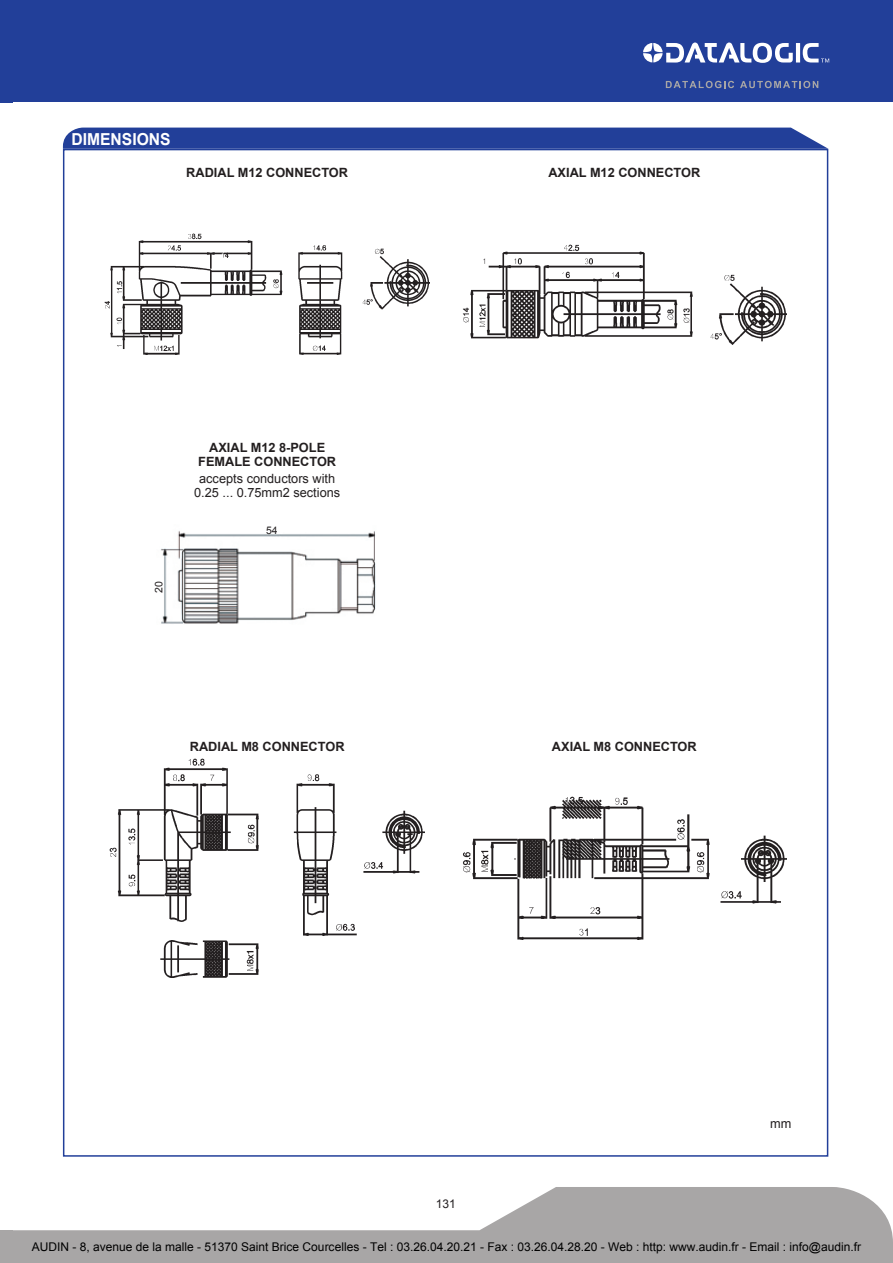
<style>
.page{position:relative;width:893px;height:1263px;background:#fff}
.page>*{position:absolute;margin:0;border:0;box-sizing:border-box;transform-origin:0 0}
.t1{font:700 16.5px "Arial";color:#fff;scale:.95 1}
.t2{font:700 12.75px/14.2px "Arial";color:#231f20;text-align:center}
.t3{font:12.75px/14.2px "Arial";color:#231f20;text-align:center}
.t4{font:12px "Arial";color:#000}
.t5{font:12px "Arial";color:#231f20}
.t6{font:10.5px "Arial";color:#231f20}
</style>
<div class="page">
<div style="left:0;top:0;width:893px;height:102px;background:#223f99"></div>
<svg style="left:13px;top:1187px;width:880px;height:76px;fill:#a8a6a6"></svg>
<div style="left:0;top:1230px;width:13px;height:33px;background:#a8a6a6"></div>
<svg style="left:643px;top:43px;width:186px;height:20px"></svg>
<svg style="left:666px;top:81px;width:68px;height:7px"></svg>
<svg style="left:740px;top:81px;width:78px;height:7px"></svg>
<svg style="left:63px;top:128px;width:765px;height:21px;background:#2a469c"></svg>
<img style="left:105px;top:233px;width:324px;height:122px">
<img style="left:160px;top:531px;width:216px;height:93px">
<img style="left:110px;top:758px;width:314px;height:219px">
<img style="left:462px;top:244px;width:325px;height:100px">
<img style="left:463px;top:796px;width:324px;height:143px">
<h1 class="t1" style="left:71px;top:128px;width:106px">DIMENSIONS</h1>
<p class="t2" style="left:186px;top:166px;width:163px">RADIAL M12 CONNECTOR</p>
<p class="t6" style="left:152px;top:593px;width:13px;rotate:-90deg">20</p>
<p class="t2" style="left:198px;top:441px;width:139px">AXIAL M12 8-POLE<br>FEMALE CONNECTOR</p>
<p class="t3" style="left:194px;top:471px;width:147px">accepts conductors with<br>0.25 ... 0.75mm2 sections</p>
<p class="t6" style="left:266px;top:523px;width:13px">54</p>
<p class="t2" style="left:190px;top:739px;width:156px">RADIAL M8 CONNECTOR</p>
<p class="t2" style="left:548px;top:166px;width:153px">AXIAL M12 CONNECTOR</p>
<p class="t2" style="left:552px;top:739px;width:146px">AXIAL M8 CONNECTOR</p>
<p class="t5" style="left:436px;top:1196px;width:22px">131</p>
<p class="t3" style="left:770px;top:1116px;width:23px">mm</p>
<p class="t4" style="left:32px;top:1238px;width:831px">AUDIN - 8, avenue de la malle - 51370 Saint Brice Courcelles - Tel : 03.26.04.20.21 - Fax : 03.26.04.28.20 - Web : http: www.audin.fr - Email : info@audin.fr</p>
</div>
